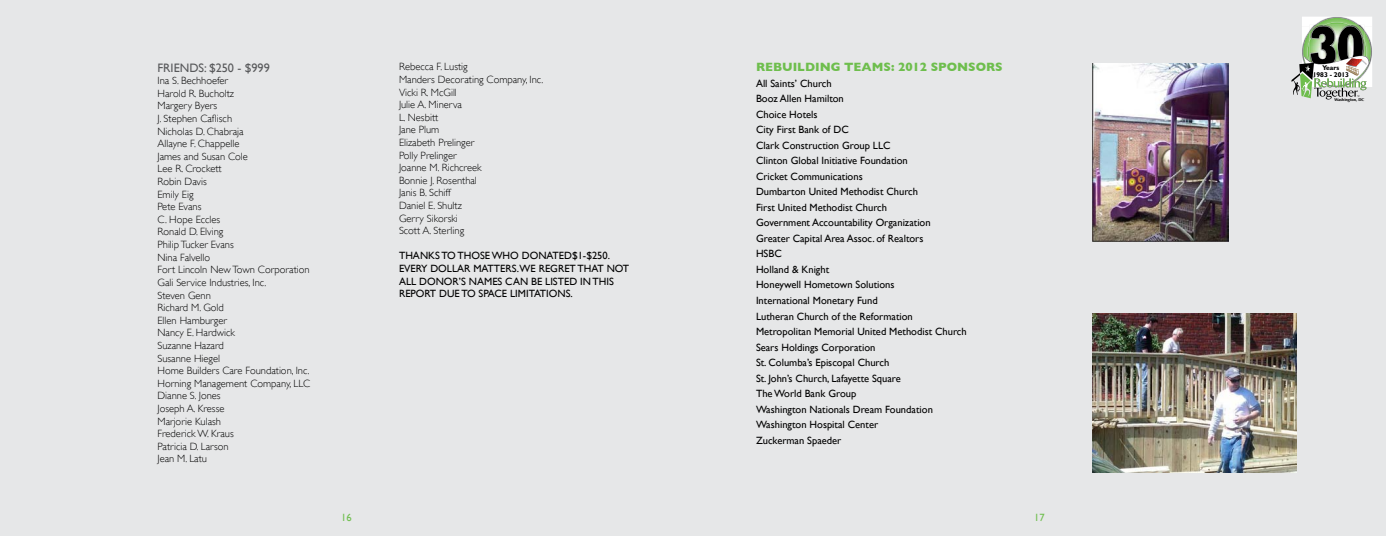
<style>
.page{position:relative;width:1386px;height:536px;background:#fff}
.page>*{position:absolute;margin:0;border:0;box-sizing:border-box;transform-origin:0 0}
.t1{font:700 12.25px "Gill Sans";color:#6ebe4d}
.t2{font:12.25px "Gill Sans";color:#58595b}
.t3{font:10.5px/15.5px "Gill Sans";color:#000}
.t4{font:300 10.5px/12.6px "Gill Sans";color:#000}
.t5{font:10.5px "Gill Sans";color:#6ebe4d}
.t6{font:700 6.91px/6.3px "Humanist 521 BT";color:#000;text-align:center}
.t7{font:900 4.11px "Zapf Humanist 601 BT";color:#000}
</style>
<div class="page">
<div style="left:693px;top:0;width:693px;height:536px;background:#e6e7e8"></div>
<div style="left:0;top:0;width:693px;height:536px;background:#e6e7e8"></div>
<img style="left:1302px;top:17px;width:70px;height:10px">
<img style="left:1371px;top:27px;width:1px;height:60px">
<svg style="left:1292px;top:18px;width:79px;height:81px"></svg>
<img style="left:1092px;top:63px;width:136px;height:178px">
<img style="left:1092px;top:313px;width:204px;height:159px">
<p class="t2" style="left:158px;top:60px;width:114px">FRIENDS: $250 - $999</p>
<p class="t4" style="left:158px;top:74px;width:154px">Ina S. Bechhoefer<br>Harold R. Bucholtz<br>Margery Byers<br>J. Stephen Caflisch<br>Nicholas D. Chabraja<br>Allayne F. Chappelle<br>James and Susan Cole<br>Lee R. Crockett<br>Robin Davis<br>Emily Eig<br>Pete Evans<br>C. Hope Eccles<br>Ronald D. Elving<br>Philip Tucker Evans<br>Nina Falvello<br>Fort Lincoln New Town Corporation<br>Gali Service Industries, Inc.<br>Steven Genn<br>Richard M. Gold<br>Ellen Hamburger<br>Nancy E. Hardwick<br>Suzanne Hazard<br>Susanne Hiegel<br>Home Builders Care Foundation, Inc.<br>Horning Management Company, LLC<br>Dianne S. Jones<br>Joseph A. Kresse<br>Marjorie Kulash<br>Frederick W. Kraus<br>Patricia D. Larson<br>Jean M. Latu</p>
<p class="t4" style="left:399px;top:60px;width:146px">Rebecca F. Lustig<br>Manders Decorating Company, Inc.<br>Vicki R. McGill<br>Julie A. Minerva<br>L. Nesbitt<br>Jane Plum<br>Elizabeth Prelinger<br>Polly Prelinger<br>Joanne M. Richcreek<br>Bonnie J. Rosenthal<br>Janis B. Schiff<br>Daniel E. Shultz<br>Gerry Sikorski<br>Scott A. Sterling</p>
<p class="t3" style="left:399px;top:249px;width:232px;line-height:12.6px">THANKS TO THOSE WHO DONATED$1-$250.<br>EVERY DOLLAR MATTERS.WE REGRET THAT NOT ALL DONOR’S NAMES CAN BE LISTED IN THIS REPORT DUE TO SPACE LIMITATIONS.</p>
<p class="t1" style="left:756px;top:60px;width:248px">REBUILDING TEAMS: 2012 SPONSORS</p>
<p class="t3" style="left:756px;top:75px;width:212px">All Saints’ Church<br>Booz Allen Hamilton<br>Choice Hotels<br>City First Bank of DC<br>Clark Construction Group LLC<br>Clinton Global Initiative Foundation<br>Cricket Communications<br>Dumbarton United Methodist Church<br>First United Methodist Church<br>Government Accountability Organization<br>Greater Capital Area Assoc. of Realtors<br>HSBC<br>Holland &amp; Knight<br>Honeywell Hometown Solutions<br>International Monetary Fund<br>Lutheran Church of the Reformation<br>Metropolitan Memorial United Methodist Church<br>Sears Holdings Corporation<br>St. Columba’s Episcopal Church<br>St. John’s Church, Lafayette Square<br>The World Bank Group<br>Washington Nationals Dream Foundation<br>Washington Hospital Center<br>Zuckerman Spaeder</p>
<p class="t5" style="left:341px;top:511px;width:12px">16</p>
<p class="t5" style="left:1034px;top:511px;width:12px">17</p>
<p class="t6" style="left:1313px;top:65px;width:38px">Years<br>1983 - 2013</p>
<p class="t7" style="left:1334px;top:97px;width:31px;rotate:1deg">Washington, DC</p>
</div>
